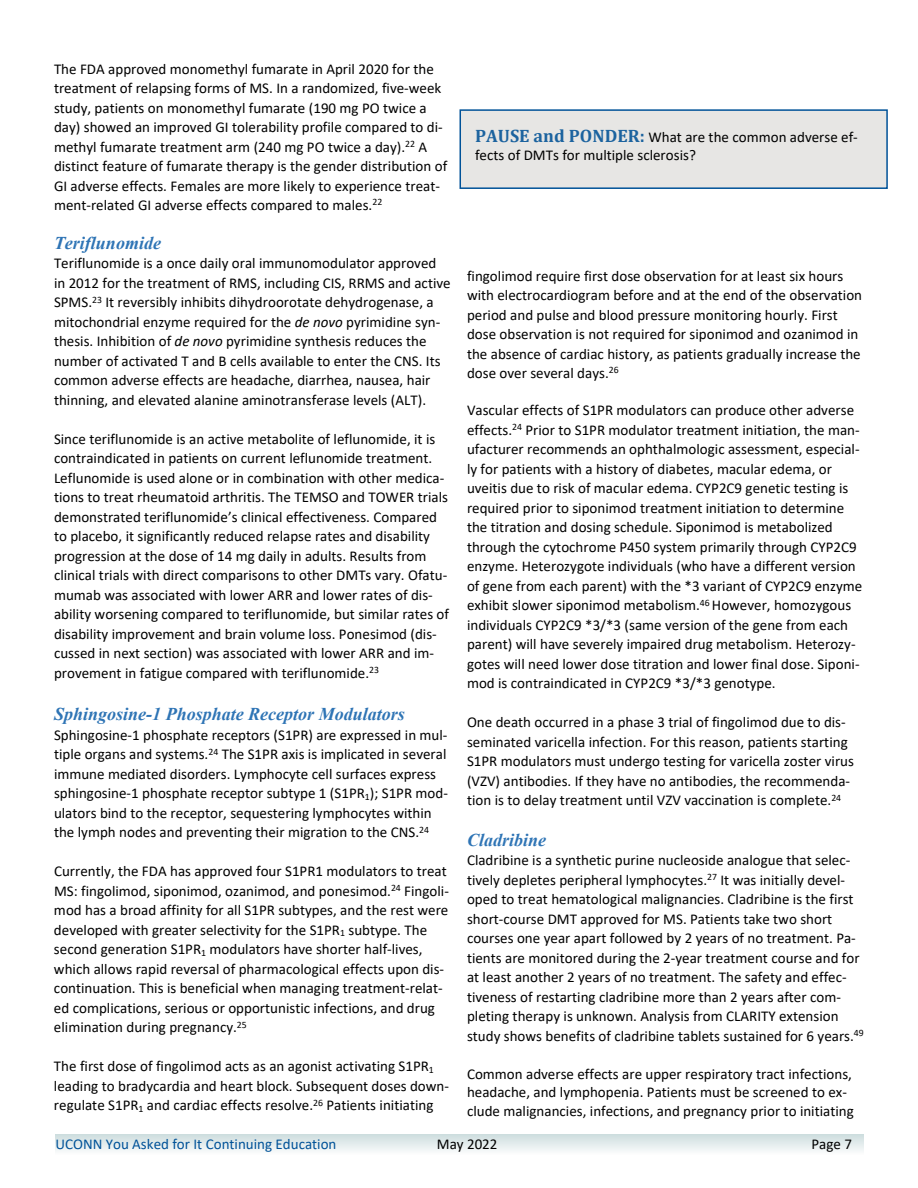
<style>
.page{position:relative;width:918px;height:1188px;background:#fff}
.page>*{position:absolute;margin:0;border:0;box-sizing:border-box;transform-origin:0 0}
.t1{font:italic 700 18px "Times New Roman";color:#2e74b5}
.t2{font:15px/19.5px "Calibri";color:#000}
.t3{font:15px "Calibri";color:#005298}
.s1{font-style:italic}
.s2{font-family:"Cambria";font-weight:700;font-size:18px;color:#1c639f}
</style>
<div class="page">
<div style="left:55px;top:1134px;width:809px;height:20px;background:linear-gradient(to bottom,#cdddde,#f8fafa)"></div>
<div style="left:460px;top:109px;width:428px;height:80px;background:#e7e6e4;border:2px solid #005298"></div>
<p class="t2" style="left:54px;top:60px;width:395px">The FDA approved monomethyl fumarate in April 2020 for the treatment of relapsing forms of MS. In a randomized, five-week study, patients on monomethyl fumarate (190 mg PO twice a day) showed an improved GI tolerability profile compared to di&shy;methyl fumarate treatment arm (240 mg PO twice a day).<sup>22</sup> A distinct feature of fumarate therapy is the gender distribution of GI adverse effects. Females are more likely to experience treat&shy;ment-related GI adverse effects compared to males.<sup>22</sup></p>
<p class="t1" style="left:54px;top:237px;width:109px">Teriflunomide</p>
<p class="t2" style="left:54px;top:255px;width:398px">Teriflunomide is a once daily oral immunomodulator approved in 2012 for the treatment of RMS, including CIS, RRMS and active SPMS.<sup>23</sup> It reversibly inhibits dihydroorotate dehydrogenase, a mitochondrial enzyme required for the <span class="s1">de novo</span> pyrimidine syn&shy;thesis. Inhibition of <span class="s1">de novo</span> pyrimidine synthesis reduces the number of activated T and B cells available to enter the CNS. Its common adverse effects are headache, diarrhea, nausea, hair thinning, and elevated alanine aminotransferase levels (ALT).</p>
<p class="t2" style="left:54px;top:430px;width:397px">Since teriflunomide is an active metabolite of leflunomide, it is contraindicated in patients on current leflunomide treatment.<br>Leflunomide is used alone or in combination with other medica&shy;tions to treat rheumatoid arthritis. The TEMSO and TOWER trials demonstrated teriflunomide’s clinical effectiveness. Compared to placebo, it significantly reduced relapse rates and disability progression at the dose of 14 mg daily in adults. Results from clinical trials with direct comparisons to other DMTs vary. Ofatu&shy;mumab was associated with lower ARR and lower rates of dis&shy;ability worsening compared to teriflunomide, but similar rates of disability improvement and brain volume loss. Ponesimod (dis&shy;cussed in next section) was associated with lower ARR and im&shy;provement in fatigue compared with teriflunomide.<sup>23</sup></p>
<p class="t1" style="left:54px;top:708px;width:352px">Sphingosine-1 Phosphate Receptor Modulators</p>
<p class="t2" style="left:54px;top:726px;width:396px">Sphingosine-1 phosphate receptors (S1PR) are expressed in mul&shy;tiple organs and systems.<sup>24</sup> The S1PR axis is implicated in several immune mediated disorders. Lymphocyte cell surfaces express sphingosine-1 phosphate receptor subtype 1 (S1PR<sub>1</sub>); S1PR mod&shy;ulators bind to the receptor, sequestering lymphocytes within the lymph nodes and preventing their migration to the CNS.<sup>24</sup></p>
<p class="t2" style="left:54px;top:863px;width:396px">Currently, the FDA has approved four S1PR1 modulators to treat MS: fingolimod, siponimod, ozanimod, and ponesimod.<sup>24</sup> Fingoli&shy;mod has a broad affinity for all S1PR subtypes, and the rest were developed with greater selectivity for the S1PR<sub>1</sub> subtype. The second generation S1PR<sub>1</sub> modulators have shorter half-lives, which allows rapid reversal of pharmacological effects upon dis&shy;continuation. This is beneficial when managing treatment-relat&shy;ed complications, serious or opportunistic infections, and drug elimination during pregnancy.<sup>25</sup></p>
<p class="t2" style="left:54px;top:1058px;width:397px">The first dose of fingolimod acts as an agonist activating S1PR<sub>1 </sub>leading to bradycardia and heart block. Subsequent doses down&shy;regulate S1PR<sub>1</sub> and cardiac effects resolve.<sup>26</sup> Patients initiating</p>
<p class="t2" style="left:475px;top:129px;width:384px;line-height:18.3px"><span class="s2">PAUSE and PONDER:</span> What are the common adverse ef&shy;fects of DMTs for multiple sclerosis?</p>
<p class="t2" style="left:467px;top:267px;width:397px">fingolimod require first dose observation for at least six hours with electrocardiogram before and at the end of the observation period and pulse and blood pressure monitoring hourly. First dose observation is not required for siponimod and ozanimod in the absence of cardiac history, as patients gradually increase the dose over several days.<sup>26</sup></p>
<p class="t2" style="left:467px;top:402px;width:397px">Vascular effects of S1PR modulators can produce other adverse effects.<sup>24</sup> Prior to S1PR modulator treatment initiation, the man&shy;ufacturer recommends an ophthalmologic assessment, especial&shy;ly for patients with a history of diabetes, macular edema, or uveitis due to risk of macular edema. CYP2C9 genetic testing is required prior to siponimod treatment initiation to determine the titration and dosing schedule. Siponimod is metabolized through the cytochrome P450 system primarily through CYP2C9 enzyme. Heterozygote individuals (who have a different version of gene from each parent) with the *3 variant of CYP2C9 enzyme exhibit slower siponimod metabolism.<sup>46</sup> However, homozygous individuals CYP2C9 *3/*3 (same version of the gene from each parent) will have severely impaired drug metabolism. Heterozy&shy;gotes will need lower dose titration and lower final dose. Siponi&shy;mod is contraindicated in CYP2C9 *3/*3 genotype.</p>
<p class="t2" style="left:467px;top:714px;width:388px">One death occurred in a phase 3 trial of fingolimod due to dis&shy;seminated varicella infection. For this reason, patients starting S1PR modulators must undergo testing for varicella zoster virus (VZV) antibodies. If they have no antibodies, the recommenda&shy;tion is to delay treatment until VZV vaccination is complete.<sup>24</sup></p>
<p class="t1" style="left:467px;top:834px;width:81px">Cladribine</p>
<p class="t2" style="left:467px;top:852px;width:398px">Cladribine is a synthetic purine nucleoside analogue that selec&shy;tively depletes peripheral lymphocytes.<sup>27</sup> It was initially devel&shy;oped to treat hematological malignancies. Cladribine is the first short-course DMT approved for MS. Patients take two short courses one year apart followed by 2 years of no treatment. Pa&shy;tients are monitored during the 2-year treatment course and for at least another 2 years of no treatment. The safety and effec&shy;tiveness of restarting cladribine more than 2 years after com&shy;pleting therapy is unknown. Analysis from CLARITY extension study shows benefits of cladribine tablets sustained for 6 years.<sup>49</sup></p>
<p class="t2" style="left:467px;top:1066px;width:388px;line-height:18.3px">Common adverse effects are upper respiratory tract infections, headache, and lymphopenia. Patients must be screened to ex&shy;clude malignancies, infections, and pregnancy prior to initiating</p>
<p class="t3" style="left:55px;top:1138px;width:283px">UCONN You Asked for It Continuing Education</p>
<p class="t2" style="left:437px;top:1136px;width:62px">May 2022</p>
<p class="t2" style="left:811px;top:1136px;width:42px">Page 7</p>
</div>
